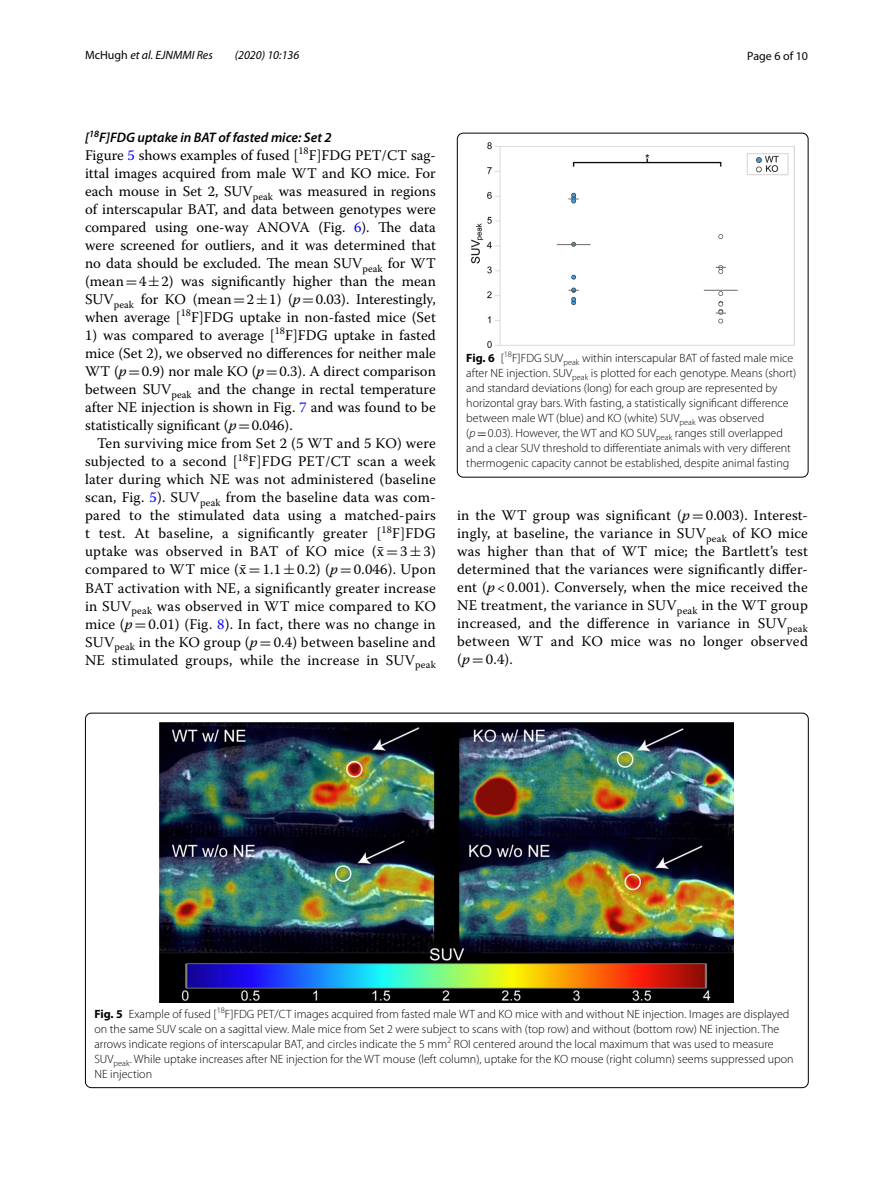
<style>
.page{position:relative;width:893px;height:1187px;background:#fff}
.page>*{position:absolute;margin:0;border:0;box-sizing:border-box;transform-origin:0 0}
.t1{font:14.7px/18px "Warnock Pro";letter-spacing:.01em;color:#000;text-align:justify}
.t2{font:italic 600 13.8px "Myriad Pro";color:#000}
.t3{font:300 12px/15px "Myriad Pro";color:#000}
.t4{font:italic 12px "Myriad Pro";color:#000}
.t5{font:12px "Myriad Pro";color:#000}
.s1{font-style:normal}
.s2{color:#00f}
.s3{font-family:"MTSY"}
.s4{font-style:italic}
.s5{font-family:"STIX Math"}
.s6{font-weight:700}
.s7{font-family:"MTSY";font-weight:400}
</style>
<div class="page">
<img style="left:160px;top:722px;width:574px;height:280px">
<img style="left:471px;top:142px;width:323px;height:205px">
<div style="left:457px;top:133px;width:351px;height:344px;border:1px solid #000;border-radius:6px"></div>
<p class="t4" style="left:85px;top:48px;width:129px"><span class="s1">McHugh</span> et al. EJNMMI Res</p>
<p class="t4" style="left:235px;top:48px;width:66px">(2020) 10:136</p>
<p class="t5" style="left:747px;top:48px;width:62px">Page 6 of 10</p>
<p class="t2" style="left:85px;top:129px;width:248px">[<sup>18</sup>F]FDG uptake in BAT of fasted mice: Set 2</p>
<p class="t1" style="left:85px;top:146px;width:352px">Figure <span class="s2">5</span> shows examples of fused [<sup>18</sup>F]FDG PET/CT sag&shy;ittal images acquired from male WT and KO mice. For each mouse in Set 2, SUV<sub>peak</sub> was measured in regions of interscapular BAT, and data between genotypes were compared using one-way ANOVA (Fig. <span class="s2">6</span>). The data were screened for outliers, and it was determined that no data should be excluded. The mean SUV<sub>peak</sub> for WT (mean<span class="s3">=</span>4<span class="s3">±</span>2) was significantly higher than the mean SUV<sub>peak</sub> for KO (mean<span class="s3">=</span>2<span class="s3">±</span>1) (<span class="s4">p</span><span class="s3">=</span>0.03). Interestingly, when average [<sup>18</sup>F]FDG uptake in non-fasted mice (Set</p>
<p class="t1" style="left:85px;top:326px;width:352px">1) was compared to average [<sup>18</sup>F]FDG uptake in fasted mice (Set 2), we observed no differences for neither male WT (<span class="s4">p</span><span class="s3">=</span>0.9) nor male KO (<span class="s4">p</span><span class="s3">=</span>0.3). A direct comparison between SUV<sub>peak</sub> and the change in rectal temperature after NE injection is shown in Fig. <span class="s2">7</span> and was found to be statistically significant (<span class="s4">p</span><span class="s3">=</span>0.046).</p>
<p class="t1" style="left:85px;top:434px;width:352px;text-indent:12px">Ten surviving mice from Set 2 (5 WT and 5 KO) were subjected to a second [<sup>18</sup>F]FDG PET/CT scan a week later during which NE was not administered (baseline scan, Fig. <span class="s2">5</span>). SUV<sub>peak</sub> from the baseline data was com&shy;pared to the stimulated data using a matched-pairs t test. At baseline, a significantly greater [<sup>18</sup>F]FDG uptake was observed in BAT of KO mice (x<span class="s5">̄</span><span class="s3">=</span>3<span class="s3">±</span>3) compared to WT mice (x<span class="s5">̄</span><span class="s3">=</span>1.1<span class="s3">±</span>0.2) (<span class="s4">p</span><span class="s3">=</span>0.046). Upon BAT activation with NE, a significantly greater increase in SUV<sub>peak</sub> was observed in WT mice compared to KO mice (<span class="s4">p</span><span class="s3">=</span>0.01) (Fig. <span class="s2">8</span>). In fact, there was no change in SUV<sub>peak</sub> in the KO group (<span class="s4">p</span><span class="s3">=</span>0.4) between baseline and NE stimulated groups, while the increase in SUV<sub>peak</sub></p>
<p class="t3" style="left:466px;top:351px;width:332px"><span class="s6">Fig. 6</span> [<sup>18</sup>F]FDG SUV<sub>peak</sub> within interscapular BAT of fasted male mice after NE injection. SUV<sub>peak</sub> is plotted for each genotype. Means (short) and standard deviations (long) for each group are represented by horizontal gray bars. With fasting, a statistically significant difference between male WT (blue) and KO (white) SUV<sub>peak</sub> was observed (<span class="s4">p</span><span class="s7">=</span>0.03). However, the WT and KO SUV<sub>peak</sub> ranges still overlapped and a clear SUV threshold to differentiate animals with very different thermogenic capacity cannot be established, despite animal fasting</p>
<p class="t1" style="left:457px;top:506px;width:352px">in the WT group was significant (<span class="s4">p</span><span class="s3">=</span>0.003). Interest&shy;ingly, at baseline, the variance in SUV<sub>peak</sub> of KO mice was higher than that of WT mice; the Bartlett’s test determined that the variances were significantly differ&shy;ent (<span class="s4">p</span> &lt; 0.001). Conversely, when the mice received the NE treatment, the variance in SUV<sub>peak</sub> in the WT group increased, and the difference in variance in SUV<sub>peak </sub>between WT and KO mice was no longer observed (<span class="s4">p</span><span class="s3">=</span>0.4).</p>
<p class="t3" style="left:94px;top:1006px;width:701px"><span class="s6">Fig. 5</span> Example of fused [<sup>18</sup>F]FDG PET/CT images acquired from fasted male WT and KO mice with and without NE injection. Images are displayed on the same SUV scale on a sagittal view. Male mice from Set 2 were subject to scans with (top row) and without (bottom row) NE injection. The arrows indicate regions of interscapular BAT, and circles indicate the 5 mm<sup>2</sup> ROI centered around the local maximum that was used to measure SUV<sub>peak</sub>. While uptake increases after NE injection for the WT mouse (left column), uptake for the KO mouse (right column) seems suppressed upon NE injection</p>
</div>
